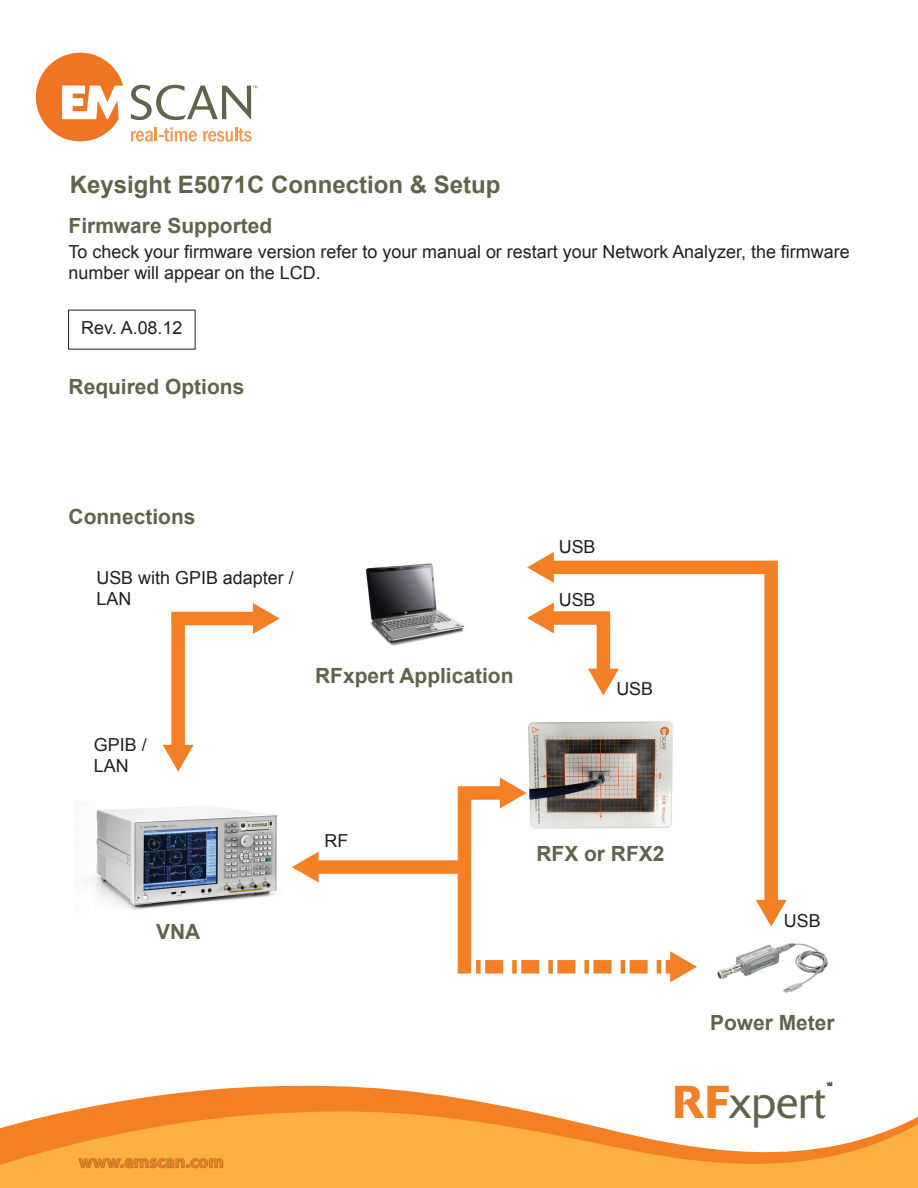
<style>
.page{position:relative;width:918px;height:1188px;background:#fff}
.page>*{position:absolute;margin:0;border:0;box-sizing:border-box;transform-origin:0 0}
.t1{font:300 45.6px "Delta";color:#63624b}
.t2{font:700 24px "Arial";color:#63624b}
.t3{font:700 21px "Arial";color:#63624b}
.t4{font:18px/21.5px "Arial";color:#231f20}
.t5{font:700 18px "Myriad Pro";color:#f48023}
.s1{font-weight:500;color:#f48026}
</style>
<div class="page">
<img style="left:365px;top:563px;width:100px;height:83px">
<img style="left:528px;top:721px;width:146px;height:108px">
<div style="left:764px;top:573px;width:14px;height:331px;background:#f48026"></div>
<svg style="left:756px;top:900px;width:31px;height:27px"></svg>
<div style="left:549px;top:561px;width:229px;height:13px;background:#f48026"></div>
<svg style="left:527px;top:552px;width:27px;height:31px"></svg>
<div style="left:314px;top:860px;width:144px;height:14px;background:#f48026"></div>
<svg style="left:292px;top:852px;width:27px;height:31px"></svg>
<div style="left:549px;top:611px;width:61px;height:14px;background:#f48026"></div>
<svg style="left:527px;top:603px;width:27px;height:30px"></svg>
<div style="left:597px;top:612px;width:13px;height:61px;background:#f48026"></div>
<svg style="left:588px;top:669px;width:31px;height:26px"></svg>
<div style="left:171px;top:612px;width:86px;height:13px;background:#f48026"></div>
<svg style="left:253px;top:603px;width:27px;height:31px"></svg>
<div style="left:171px;top:613px;width:14px;height:136px;background:#f48026"></div>
<svg style="left:163px;top:745px;width:31px;height:27px"></svg>
<div style="left:458px;top:786px;width:46px;height:14px;background:#f48026"></div>
<svg style="left:500px;top:777px;width:27px;height:31px"></svg>
<div style="left:458px;top:960px;width:9px;height:14px;background:#f6a86a"></div>
<svg style="left:476px;top:960px;width:186px;height:14px"></svg>
<div style="left:666px;top:960px;width:9px;height:14px;background:#f48026"></div>
<svg style="left:670px;top:951px;width:27px;height:31px"></svg>
<div style="left:458px;top:787px;width:13px;height:186px;background:#f48026"></div>
<img style="left:717px;top:943px;width:111px;height:50px">
<img style="left:86px;top:806px;width:191px;height:104px">
<svg style="left:36px;top:53px;width:87px;height:89px"></svg>
<svg style="left:131px;top:127px;width:66px;height:15px"></svg>
<svg style="left:203px;top:127px;width:49px;height:15px"></svg>
<svg style="left:131px;top:85px;width:126px;height:35px"></svg>
<div style="left:0;top:1167px;width:918px;height:21px;background:#fbb03f"></div>
<svg style="left:0;top:1084px;width:918px;height:83px"></svg>
<svg style="left:78px;top:1151px;width:146px;height:27px;background:#f1a63b"></svg>
<svg style="left:827px;top:1083px;width:5px;height:3px"></svg>
<h2 class="t2" style="left:70px;top:168px;width:432px">Keysight E5071C Connection &amp; Setup</h2>
<p class="t3" style="left:69px;top:211px;width:205px">Firmware Supported</p>
<p class="t4" style="left:69px;top:242px;width:783px;line-height:20.1px">To check your firmware version refer to your manual or restart your Network Analyzer, the firmware number will appear on the LCD.</p>
<p class="t4" style="left:81px;top:317px;width:103px">Rev. A.08.12</p>
<p class="t3" style="left:69px;top:372px;width:177px">Required Options</p>
<p class="t3" style="left:69px;top:501px;width:128px">Connections</p>
<p class="t4" style="left:96px;top:567px;width:199px">USB with GPIB adapter /<br>LAN</p>
<p class="t4" style="left:94px;top:733px;width:54px">GPIB /<br>LAN</p>
<p class="t3" style="left:315px;top:661px;width:200px">RFxpert Application</p>
<p class="t4" style="left:324px;top:830px;width:25px">RF</p>
<p class="t3" style="left:156px;top:916px;width:46px">VNA</p>
<p class="t4" style="left:559px;top:536px;width:38px">USB</p>
<p class="t4" style="left:559px;top:589px;width:38px">USB</p>
<p class="t4" style="left:616px;top:678px;width:38px">USB</p>
<p class="t3" style="left:536px;top:838px;width:130px">RFX or RFX2</p>
<p class="t4" style="left:784px;top:909px;width:38px">USB</p>
<p class="t5" style="left:79px;top:1150px;width:146px">www.emscan.com</p>
<p class="t3" style="left:710px;top:1008px;width:126px">Power Meter</p>
<h1 class="t1" style="left:673px;top:1076px;width:154px"><span class="s1">RF</span>xpert</h1>
</div>
